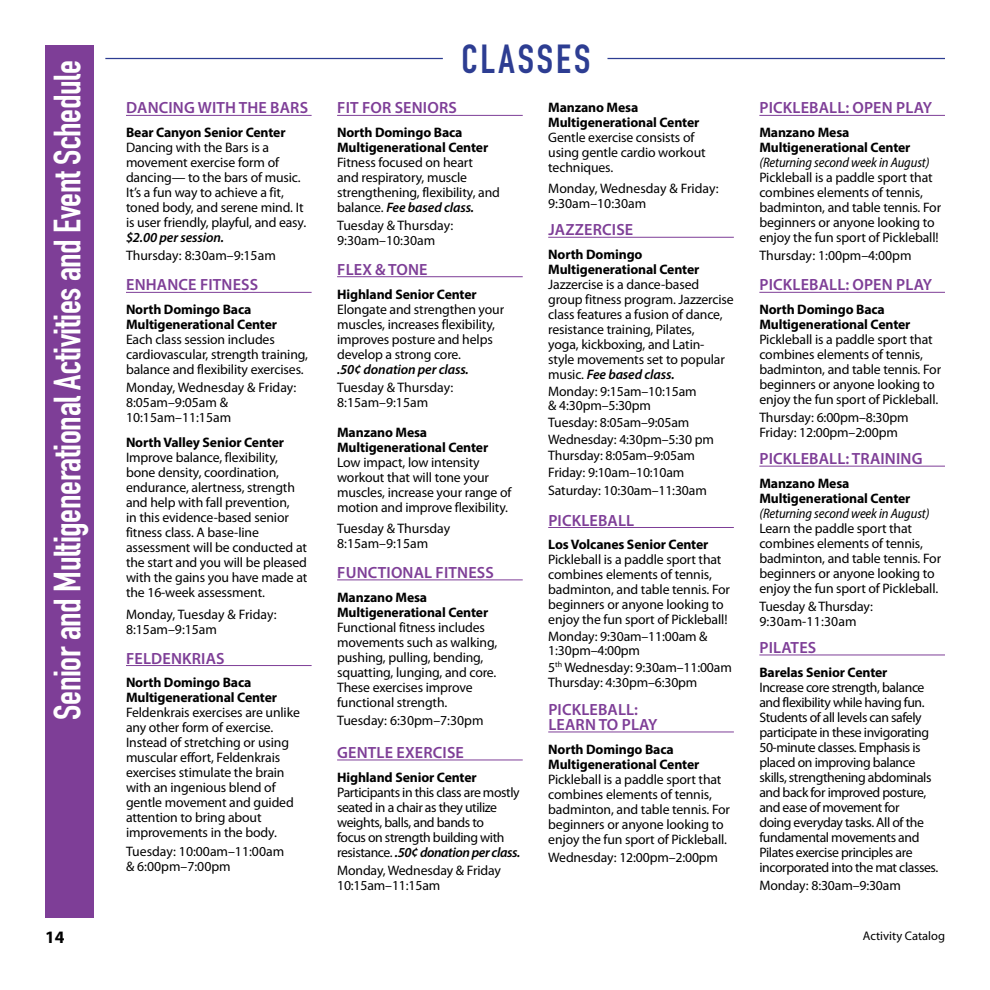
<style>
.page{position:relative;width:990px;height:990px;background:#fff}
.page>*{position:absolute;margin:0;border:0;box-sizing:border-box;transform-origin:0 0}
.t1{font:700 40px "DIN Condensed";letter-spacing:.075em;color:#2d3d92}
.t2{font:700 37.5px "DIN Condensed";letter-spacing:-.01em;color:#fff}
.t3{font:700 17.5px "Myriad Pro";color:#000}
.t4{font:600 16.25px/15px "Myriad Pro";letter-spacing:.01em;color:#7e3e97}
.t5{font:13.75px/15px "Myriad Pro";letter-spacing:-.01em;color:#000}
.t6{font:700 13.75px/15px "Myriad Pro";letter-spacing:-.01em;color:#000}
.t7{font:13.75px/15px "Myriad Pro";letter-spacing:-.03em;color:#000}
.t8{font:italic semi-condensed 13.75px "Myriad Pro";letter-spacing:-.01em;color:#000}
.t9{font:italic 600 13.75px "Myriad Pro";letter-spacing:-.01em;color:#000}
.t10{font:12.5px "Myriad Pro";color:#000}
.s1{font-weight:600;font-style:italic}
</style>
<div class="page">
<div style="left:45px;top:45px;width:49px;height:873px;background:#7e3e97"></div>
<hr style="left:105px;top:58px;width:338px;height:1px;background:#2d3d92">
<hr style="left:608px;top:58px;width:337px;height:1px;background:#2d3d92">
<hr style="left:126px;top:115px;width:186px;height:1px;background:#7e3e97">
<hr style="left:126px;top:292px;width:186px;height:1px;background:#7e3e97">
<hr style="left:126px;top:665px;width:186px;height:1px;background:#7e3e97">
<hr style="left:337px;top:115px;width:186px;height:1px;background:#7e3e97">
<hr style="left:337px;top:277px;width:186px;height:1px;background:#7e3e97">
<hr style="left:337px;top:580px;width:186px;height:1px;background:#7e3e97">
<hr style="left:337px;top:760px;width:186px;height:1px;background:#7e3e97">
<hr style="left:548px;top:237px;width:186px;height:1px;background:#7e3e97">
<hr style="left:548px;top:527px;width:186px;height:1px;background:#7e3e97">
<hr style="left:548px;top:732px;width:186px;height:1px;background:#7e3e97">
<hr style="left:759px;top:115px;width:186px;height:1px;background:#7e3e97">
<hr style="left:759px;top:292px;width:186px;height:1px;background:#7e3e97">
<hr style="left:759px;top:466px;width:186px;height:1px;background:#7e3e97">
<hr style="left:759px;top:655px;width:186px;height:1px;background:#7e3e97">
<h2 class="t2" style="left:42px;top:720px;width:661px;rotate:-90deg">Senior and Multigenerational Activities and Event Schedule</h2>
<p class="t4" style="left:126px;top:100px;width:183px">DANCING WITH THE BARS</p>
<p class="t6" style="left:126px;top:125px;width:161px">Bear Canyon Senior Center</p>
<p class="t5" style="left:126px;top:140px;width:182px">Dancing with the Bars is a movement exercise form of dancing— to the bars of music.<br>It’s a fun way to achieve a fit, toned body, and serene mind. It is user friendly, playful, and easy.</p>
<p class="t9" style="left:126px;top:229px;width:100px">$2.00 per session.</p>
<p class="t5" style="left:126px;top:249px;width:151px">Thursday: 8:30am–9:15am</p>
<p class="t4" style="left:126px;top:277px;width:134px">ENHANCE FITNESS</p>
<p class="t6" style="left:126px;top:302px;width:153px">North Domingo Baca<br>Multigenerational Center</p>
<p class="t5" style="left:126px;top:332px;width:184px">Each class session includes cardiovascular, strength training, balance and flexibility exercises.</p>
<p class="t5" style="left:126px;top:381px;width:172px">Monday, Wednesday &amp; Friday:<br>8:05am–9:05am &amp;<br>10:15am–11:15am</p>
<p class="t6" style="left:126px;top:435px;width:160px">North Valley Senior Center</p>
<p class="t5" style="left:126px;top:451px;width:183px">Improve balance, flexibility, bone density, coordination, endurance, alertness, strength and help with fall prevention,<br>in this evidence-based senior fitness class. A base-line assessment will be conducted at the start and you will be pleased with the gains you have made at the 16-week assessment.</p>
<p class="t5" style="left:126px;top:607px;width:152px">Monday, Tuesday &amp; Friday:<br>8:15am–9:15am</p>
<p class="t4" style="left:126px;top:650px;width:100px">FELDENKRIAS</p>
<p class="t6" style="left:126px;top:675px;width:153px">North Domingo Baca<br>Multigenerational Center</p>
<p class="t5" style="left:126px;top:706px;width:175px">Feldenkrais exercises are unlike any other form of exercise.<br>Instead of stretching or using muscular effort, Feldenkrais exercises stimulate the brain with an ingenious blend of gentle movement and guided attention to bring about improvements in the body.</p>
<p class="t5" style="left:126px;top:844px;width:160px">Tuesday: 10:00am–11:00am &amp; 6:00pm–7:00pm</p>
<h1 class="t1" style="left:461px;top:33px;width:130px">CLASSES</h1>
<p class="t4" style="left:337px;top:100px;width:121px">FIT FOR SENIORS</p>
<p class="t6" style="left:337px;top:125px;width:153px">North Domingo Baca<br>Multigenerational Center</p>
<p class="t5" style="left:337px;top:155px;width:164px">Fitness focused on heart<br>and respiratory, muscle strengthening, flexibility, and balance. <span class="s1">Fee based class.</span></p>
<p class="t5" style="left:337px;top:219px;width:118px">Tuesday &amp; Thursday:<br>9:30am–10:30am</p>
<p class="t4" style="left:337px;top:261px;width:92px">FLEX &amp; TONE</p>
<p class="t6" style="left:337px;top:286px;width:141px">Highland Senior Center</p>
<p class="t5" style="left:337px;top:302px;width:169px">Elongate and strengthen your muscles, increases flexibility, improves posture and helps develop a strong core.</p>
<p class="t9" style="left:337px;top:360px;width:133px">.50¢ donation per class.</p>
<p class="t5" style="left:337px;top:380px;width:118px">Tuesday &amp; Thursday:<br>8:15am–9:15am</p>
<p class="t6" style="left:337px;top:424px;width:153px">Manzano Mesa<br>Multigenerational Center</p>
<p class="t5" style="left:337px;top:455px;width:176px">Low impact, low intensity workout that will tone your muscles, increase your range of motion and improve flexibility.</p>
<p class="t5" style="left:337px;top:521px;width:115px">Tuesday &amp; Thursday<br>8:15am–9:15am</p>
<p class="t4" style="left:337px;top:565px;width:158px">FUNCTIONAL FITNESS</p>
<p class="t6" style="left:337px;top:589px;width:153px">Manzano Mesa<br>Multigenerational Center</p>
<p class="t5" style="left:337px;top:620px;width:162px">Functional fitness includes movements such as walking, pushing, pulling, bending, squatting, lunging, and core.<br>These exercises improve functional strength.</p>
<p class="t5" style="left:337px;top:713px;width:148px">Tuesday: 6:30pm–7:30pm</p>
<p class="t4" style="left:337px;top:745px;width:128px">GENTLE EXERCISE</p>
<p class="t6" style="left:337px;top:769px;width:141px">Highland Senior Center</p>
<p class="t7" style="left:337px;top:785px;width:185px">Participants in this class are mostly seated in a chair as they utilize weights, balls, and bands to<br>focus on strength building with resistance. <span class="s1">.50¢ donation per class.</span></p>
<p class="t5" style="left:337px;top:863px;width:165px">Monday, Wednesday &amp; Friday<br>10:15am–11:15am</p>
<p class="t6" style="left:548px;top:99px;width:153px">Manzano Mesa<br>Multigenerational Center</p>
<p class="t5" style="left:548px;top:130px;width:159px">Gentle exercise consists of using gentle cardio workout techniques.</p>
<p class="t5" style="left:548px;top:181px;width:172px">Monday, Wednesday &amp; Friday:<br>9:30am–10:30am</p>
<p class="t4" style="left:548px;top:222px;width:86px">JAZZERCISE</p>
<p class="t6" style="left:548px;top:247px;width:153px">North Domingo<br>Multigenerational Center</p>
<p class="t5" style="left:548px;top:277px;width:187px">Jazzercise is a dance-based group fitness program. Jazzercise class features a fusion of dance, resistance training, Pilates,<br>yoga, kickboxing, and Latin&shy;style movements set to popular music. <span class="s1">Fee based class.</span></p>
<p class="t5" style="left:548px;top:385px;width:150px;line-height:13.8px">Monday: 9:15am–10:15am &amp; 4:30pm–5:30pm</p>
<p class="t5" style="left:548px;top:414px;width:167px;line-height:16.9px">Tuesday: 8:05am–9:05am<br>Wednesday: 4:30pm–5:30 pm<br>Thursday: 8:05am–9:05am<br>Friday: 9:10am–10:10am</p>
<p class="t5" style="left:548px;top:484px;width:160px">Saturday: 10:30am–11:30am</p>
<p class="t4" style="left:548px;top:512px;width:87px">PICKLEBALL</p>
<p class="t6" style="left:548px;top:537px;width:162px">Los Volcanes Senior Center</p>
<p class="t5" style="left:548px;top:552px;width:183px">Pickleball is a paddle sport that combines elements of tennis, badminton, and table tennis. For beginners or anyone looking to enjoy the fun sport of Pickleball!</p>
<p class="t5" style="left:548px;top:630px;width:161px;line-height:13.8px">Monday: 9:30am–11:00am &amp;<br>1:30pm–4:00pm</p>
<p class="t5" style="left:548px;top:660px;width:185px">5<sup>th</sup> Wednesday: 9:30am–11:00am<br>Thursday: 4:30pm–6:30pm</p>
<p class="t4" style="left:548px;top:702px;width:111px">PICKLEBALL:<br>LEARN TO PLAY</p>
<p class="t6" style="left:548px;top:741px;width:153px">North Domingo Baca<br>Multigenerational Center</p>
<p class="t5" style="left:548px;top:772px;width:183px">Pickleball is a paddle sport that combines elements of tennis, badminton, and table tennis. For beginners or anyone looking to enjoy the fun sport of Pickleball.</p>
<p class="t5" style="left:548px;top:850px;width:171px">Wednesday: 12:00pm–2:00pm</p>
<p class="t4" style="left:760px;top:100px;width:174px">PICKLEBALL: OPEN PLAY</p>
<p class="t6" style="left:759px;top:125px;width:153px">Manzano Mesa<br>Multigenerational Center</p>
<p class="t8" style="left:759px;top:154px;width:172px">(Returning second week in August)</p>
<p class="t5" style="left:759px;top:170px;width:183px">Pickleball is a paddle sport that combines elements of tennis, badminton, and table tennis. For beginners or anyone looking to enjoy the fun sport of Pickleball!</p>
<p class="t5" style="left:759px;top:249px;width:154px">Thursday: 1:00pm–4:00pm</p>
<p class="t4" style="left:760px;top:277px;width:174px">PICKLEBALL: OPEN PLAY</p>
<p class="t6" style="left:759px;top:302px;width:153px">North Domingo Baca<br>Multigenerational Center</p>
<p class="t5" style="left:759px;top:332px;width:183px">Pickleball is a paddle sport that combines elements of tennis, badminton, and table tennis. For beginners or anyone looking to enjoy the fun sport of Pickleball.</p>
<p class="t5" style="left:759px;top:410px;width:151px">Thursday: 6:00pm–8:30pm<br>Friday: 12:00pm–2:00pm</p>
<p class="t4" style="left:760px;top:451px;width:165px">PICKLEBALL: TRAINING</p>
<p class="t6" style="left:759px;top:475px;width:153px">Manzano Mesa<br>Multigenerational Center</p>
<p class="t8" style="left:759px;top:505px;width:172px">(Returning second week in August)</p>
<p class="t5" style="left:759px;top:521px;width:183px">Learn the paddle sport that combines elements of tennis, badminton, and table tennis. For beginners or anyone looking to enjoy the fun sport of Pickleball.</p>
<p class="t5" style="left:759px;top:599px;width:115px">Tuesday &amp; Thursday:<br>9:30am-11:30am</p>
<p class="t4" style="left:760px;top:640px;width:58px">PILATES</p>
<p class="t6" style="left:759px;top:664px;width:130px">Barelas Senior Center</p>
<p class="t7" style="left:759px;top:680px;width:180px">Increase core strength, balance and flexibility while having fun.<br>Students of all levels can safely participate in these invigorating<br>50-minute classes. Emphasis is placed on improving balance skills, strengthening abdominals and back for improved posture, and ease of movement for<br>doing everyday tasks. All of the fundamental movements and<br>Pilates exercise principles are incorporated into the mat classes.</p>
<p class="t5" style="left:759px;top:878px;width:143px">Monday: 8:30am–9:30am</p>
<p class="t3" style="left:45px;top:925px;width:21px">14</p>
<p class="t10" style="left:863px;top:929px;width:84px">Activity Catalog</p>
</div>
